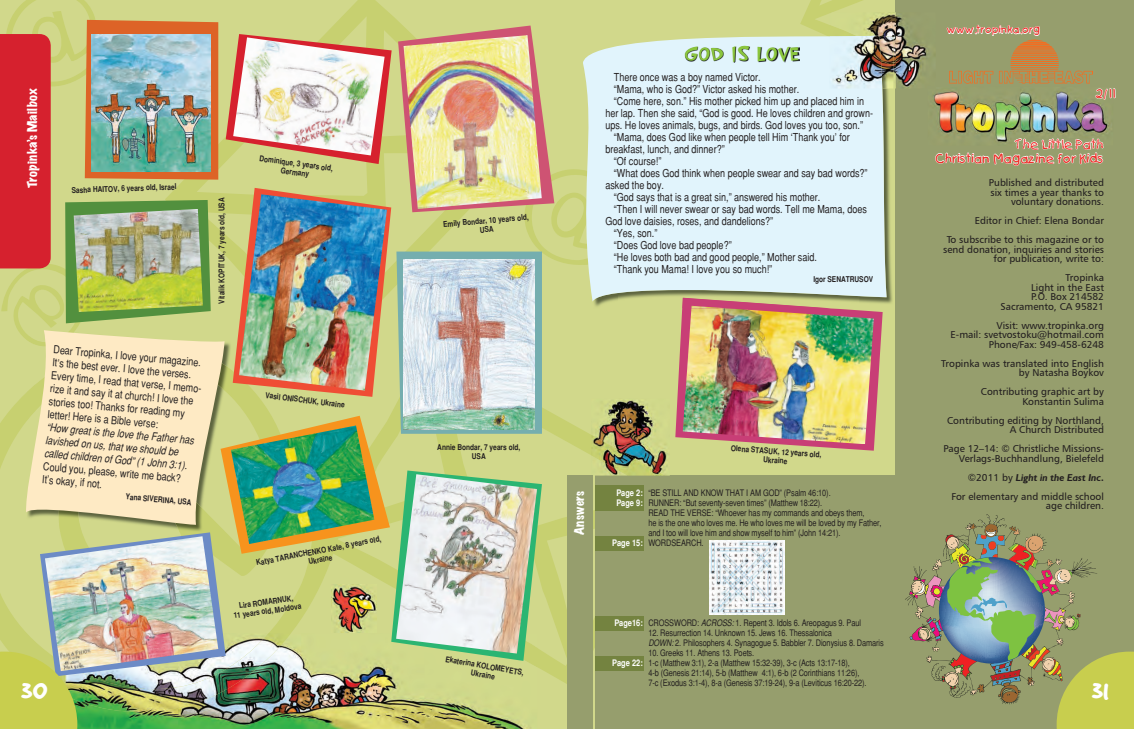
<style>
.page{position:relative;width:1134px;height:729px;background:#fff}
.page>*{position:absolute;margin:0;border:0;box-sizing:border-box;transform-origin:0 0}
.t1{font:34px "Good Dog Plain";color:#fff}
.t2{font:700 21.6px "PF Cosmonut Pro";color:#8bc63e;scale:1.11 1}
.t3{font:12px/14px "Kids";letter-spacing:.02em;color:#ee2d28;text-align:right}
.t4{font:expanded 12px "Marker Felt";letter-spacing:.035em;color:#fff}
.t5{font:11px/13px "PM Bastion";color:#231f20}
.t6{font:italic 11px/13px "PM Bastion";color:#231f20}
.t7{font:10px/9.5px "Humanist 777 BT Roman B";color:#231f20;text-align:right}
.t8{font:italic 700 10px "Humanist 521 BT";color:#231f20}
.t9{font:10px "Kids";letter-spacing:.02em;color:#ee2d28}
.t10{font:9px/10px "PM Bastion";letter-spacing:-.01em;color:#231f20}
.t11{font:700 8px/9px "PM Bastion";color:#231f20;text-align:center}
.s1{font-weight:700;color:#fff}
.s2{font-style:italic}
.s3{font-family:"Humanist 777 BT Roman B";font-weight:400;font-style:normal}
</style>
<div class="page">
<div style="left:567px;top:0;width:567px;height:729px;background:#d1d88b"></div>
<svg style="left:675px;top:308px;width:208px;height:142px"></svg>
<img style="left:683px;top:308px;width:191px;height:136px">
<div style="left:595px;top:475px;width:304px;height:254px;background:#969e6d"></div>
<div style="left:896px;top:0;width:238px;height:729px;background:#969e6d"></div>
<img style="left:1053px;top:48px;width:39px;height:35px">
<svg style="left:935px;top:145px;width:169px;height:21px"></svg>
<img style="left:939px;top:91px;width:171px;height:54px">
<img style="left:1014px;top:138px;width:89px;height:7px">
<img style="left:1048px;top:139px;width:55px;height:6px">
<svg style="left:1095px;top:88px;width:21px;height:12px"></svg>
<div style="left:595px;top:485px;width:49px;height:26px;background:#748340"></div>
<div style="left:595px;top:536px;width:49px;height:14px;background:#748340"></div>
<div style="left:595px;top:616px;width:49px;height:14px;background:#748340"></div>
<div style="left:595px;top:656px;width:49px;height:14px;background:#748340"></div>
<img style="left:859px;top:107px;width:34px;height:197px">
<img style="left:682px;top:301px;width:144px;height:7px">
<img style="left:691px;top:306px;width:36px;height:2px">
<div style="left:631px;top:36px;width:255px;height:265px;background:#e1f4fc"></div>
<img style="left:686px;top:47px;width:113px;height:16px">
<img style="left:631px;top:400px;width:37px;height:71px">
<img style="left:631px;top:434px;width:33px;height:41px">
<svg style="left:800px;top:0;width:253px;height:107px"></svg>
<img style="left:882px;top:66px;width:11px;height:22px">
<img style="left:882px;top:36px;width:11px;height:30px">
<img style="left:830px;top:35px;width:52px;height:53px">
<img style="left:710px;top:540px;width:75px;height:75px">
<img style="left:0;top:0;width:631px;height:729px">
<svg style="left:905px;top:514px;width:229px;height:215px"></svg>
<p class="t4" style="left:23px;top:187px;width:101px;rotate:-90deg">Tropinka’s Mailbox</p>
<p class="t11" style="left:72px;top:185px;width:109px;rotate:-2deg">Sasha HAITOV, 6 years old, Israel</p>
<p class="t5" style="left:54px;top:343px;width:155px;rotate:5deg">Dear Tropinka, Ilove your magazine.<br>It’s the best ever. Ilove the verses.<br>Every time, Iread that verse, Imemo&shy;rize it and say it at church!Ilove the stories too!Thanks for reading my letter!Here is a Bible verse:</p>
<p class="t6" style="left:47px;top:420px;width:149px;rotate:5deg">“How great is the love the Father has lavished on us, that we should be called children of God” (1 John 3:1).</p>
<p class="t5" style="left:44px;top:459px;width:140px;rotate:5deg">Could you, please, write me back?<br>It’s okay, if not.</p>
<p class="t11" style="left:126px;top:491px;width:67px;rotate:5deg">Yana SIVERINA, USA</p>
<p class="t11" style="left:217px;top:304px;width:108px;rotate:-90deg">Vitalik KOPITUK, 7 years old, USA</p>
<p class="t11" style="left:260px;top:153px;width:75px;rotate:8deg">Dominique, 3 years old,<br>Germany</p>
<p class="t11" style="left:266px;top:390px;width:81px;rotate:7deg">VasilONISCHUK, Ukraine</p>
<p class="t11" style="left:255px;top:558px;width:129px;rotate:-11deg">Katya TARANCHENKO Kate, 8 years old,<br>Ukraine</p>
<p class="t11" style="left:232px;top:602px;width:70px;rotate:-8deg">Lira ROM ARNUK,<br>11 years old, M oldova</p>
<h1 class="t1" style="left:21px;top:672px;width:28px">30</h1>
<p class="t11" style="left:443px;top:219px;width:87px;rotate:-5deg">Emily Bondar, 10 years old,<br>USA</p>
<h2 class="t2" style="left:684px;top:42px;width:105px">GOD IS LOVE</h2>
<p class="t5" style="left:614px;top:70px;width:148px">There once was a boy named Victor.</p>
<p class="t5" style="left:614px;top:82px;width:187px">“Mama, who is God?” Victor asked his mother.</p>
<p class="t5" style="left:614px;top:94px;width:252px">“Come here, son.” His mother picked him up and placed him in</p>
<p class="t5" style="left:605px;top:106px;width:269px">her lap. Then she said, “God is good. He loves children and grown-</p>
<p class="t5" style="left:605px;top:118px;width:259px">ups. He loves animals, bugs, and birds. God loves you too, son.”</p>
<p class="t5" style="left:614px;top:130px;width:238px">“Mama, does God like when people tell Him ‘Thank you’ for</p>
<p class="t5" style="left:605px;top:142px;width:121px">breakfast, lunch, and dinner?”</p>
<p class="t5" style="left:614px;top:154px;width:49px">“Of course!”</p>
<p class="t5" style="left:614px;top:166px;width:255px">“What does God think when people swear and say bad words?”</p>
<p class="t5" style="left:605px;top:178px;width:60px">asked the boy.</p>
<p class="t5" style="left:614px;top:190px;width:208px">“God says that is a great sin,” answered his mother.</p>
<p class="t5" style="left:614px;top:202px;width:255px">“Then I will never swear or say bad words. Tell me Mama, does</p>
<p class="t5" style="left:605px;top:214px;width:169px">God love daisies, roses, and dandelions?”</p>
<p class="t5" style="left:614px;top:226px;width:45px">“Yes, son.”</p>
<p class="t5" style="left:614px;top:238px;width:119px">“Does God love bad people?”</p>
<p class="t5" style="left:614px;top:250px;width:205px">“He loves both bad and good people,” Mother said.</p>
<p class="t5" style="left:614px;top:262px;width:160px">“Thank you Mama! I love you so much!”</p>
<p class="t11" style="left:813px;top:274px;width:61px">Igor SENATRUSOV</p>
<p class="t11" style="left:437px;top:443px;width:85px">Annie Bondar, 7 years old,<br>USA</p>
<p class="t11" style="left:446px;top:654px;width:81px;rotate:10deg">Ekaterina KOLOM EYETS,<br>Ukraine</p>
<p class="t4" style="left:570px;top:535px;width:46px;rotate:-90deg">Answers</p>
<p class="t11" style="left:731px;top:443px;width:92px;rotate:4deg">Olena STASUK, 12 years old,<br>Ukraine</p>
<p class="t10" style="left:616px;top:488px;width:216px"><span class="s1">Page 2:</span> “BE STILL AND KNOW THAT I AM GOD” (Psalm 46:10).</p>
<p class="t10" style="left:616px;top:498px;width:207px"><span class="s1">Page 9:</span> RUNNER: “But seventy-seven times” (Matthew 18:22).</p>
<p class="t10" style="left:648px;top:508px;width:218px">READ THE VERSE: “Whoever has my commands and obeys them,</p>
<p class="t10" style="left:648px;top:518px;width:235px">he is the one who loves me. He who loves me will be loved by my Father,</p>
<p class="t10" style="left:648px;top:528px;width:194px">and I too will love him and show myself to him” (John 14:21).</p>
<p class="t10" style="left:612px;top:538px;width:93px"><span class="s1">Page 15:</span> WORDSEARCH.</p>
<p class="t10" style="left:614px;top:618px;width:248px"><span class="s1">Page16:</span> CROSSWORD: <span class="s2">ACROSS:</span> 1. Repent 3. Idols 6. Areopagus 9. Paul</p>
<p class="t10" style="left:648px;top:628px;width:237px">12. Resurrection 14. Unknown 15. Jews 16. Thessalonica<br><span class="s2">DOWN:</span> 2. Philosophers 4. Synagogue 5. Babbler 7. Dionysius 8. Damaris</p>
<p class="t10" style="left:648px;top:648px;width:107px">10. Greeks 11. Athens 13. Poets.</p>
<p class="t10" style="left:612px;top:658px;width:239px"><span class="s1">Page 22:</span> 1-c (Matthew 3:1), 2-a (Matthew 15:32-39), 3-c (Acts 13:17-18),</p>
<p class="t10" style="left:648px;top:668px;width:213px">4-b (Genesis 21:14), 5-b (Matthew 4:1), 6-b (2 Corinthians 11:26),</p>
<p class="t10" style="left:648px;top:678px;width:220px">7-c (Exodus 3:1-4), 8-a (Genesis 37:19-24), 9-a (Leviticus 16:20-22).</p>
<p class="t9" style="left:947px;top:24px;width:95px">www.tropinka.org</p>
<p class="t3" style="left:1096px;top:87px;width:21px">2/11</p>
<p class="t3" style="left:935px;top:137px;width:170px">The Little Path<br>Christian Magazine for Kids</p>
<p class="t7" style="left:989px;top:178px;width:117px">Published and distributed six times a year thanks to voluntary donations.</p>
<p class="t7" style="left:947px;top:211px;width:159px;line-height:19px">Editor in Chief: Elena Bondar<br>To subscribe to this magazine or to</p>
<p class="t7" style="left:943px;top:244px;width:162px">send donation, inquiries and stories for publication, write to:</p>
<p class="t7" style="left:1000px;top:273px;width:105px">Tropinka<br>Light in the East<br>P.O. Box 214582<br>Sacramento, CA 95821</p>
<p class="t7" style="left:951px;top:320px;width:155px">Visit: www.tropinka.org<br>E-mail: svetvostoku@hotmail.com<br>Phone/Fax: 949-458-6248</p>
<p class="t7" style="left:941px;top:358px;width:164px">Tropinka was translated into English by Natasha Boykov</p>
<p class="t7" style="left:981px;top:387px;width:125px">Contributing graphic art by<br>Konstantin Sulima</p>
<p class="t7" style="left:947px;top:415px;width:158px">Contributing editing by Northland,<br>A Church Distributed</p>
<p class="t7" style="left:943px;top:444px;width:162px">Page 12–14: © Christliche Missions-<br>Verlags-Buchhandlung, Bielefeld</p>
<p class="t8" style="left:968px;top:471px;width:138px"><span class="s3">©2011 by</span> Light in the East Inc.</p>
<p class="t7" style="left:951px;top:491px;width:154px">For elementary and middle school age children.</p>
<h1 class="t1" style="left:1091px;top:672px;width:19px">31</h1>
</div>
